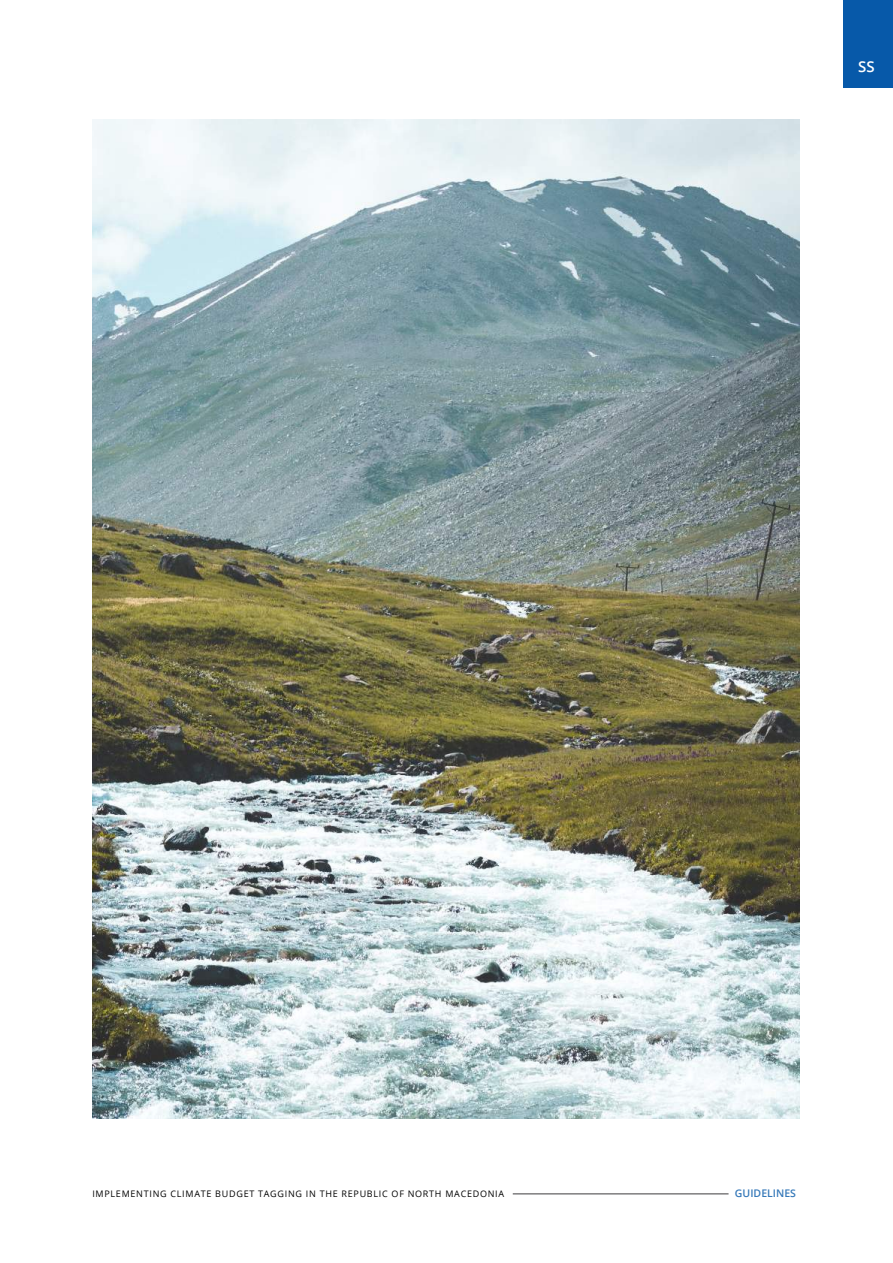
<style>
.page{position:relative;width:893px;height:1263px;background:#fff}
.page>*{position:absolute;margin:0;border:0;box-sizing:border-box;transform-origin:0 0}
.t1{font:600 15px "Open Sans";color:#fff}
.t2{font:600 10.5px "Open Sans";color:#3679b9}
.t3{font:9px "Open Sans";letter-spacing:.08em;color:#000}
</style>
<div class="page">
<img style="left:92px;top:119px;width:707px;height:999px">
<div style="left:843px;top:0;width:50px;height:88px;background:#0759a9"></div>
<hr style="left:513px;top:1193px;width:216px;height:1px;background:#3d3c3e">
<h1 class="t1" style="left:858px;top:56px;width:9px">11</h1>
<p class="t3" style="left:92px;top:1188px;width:413px">IMPLEMENTING CLIMATE BUDGET TAGGING IN THE REPUBLIC OF NORTH MACEDONIA</p>
<p class="t2" style="left:735px;top:1186px;width:63px">GUIDELINES</p>
</div>
